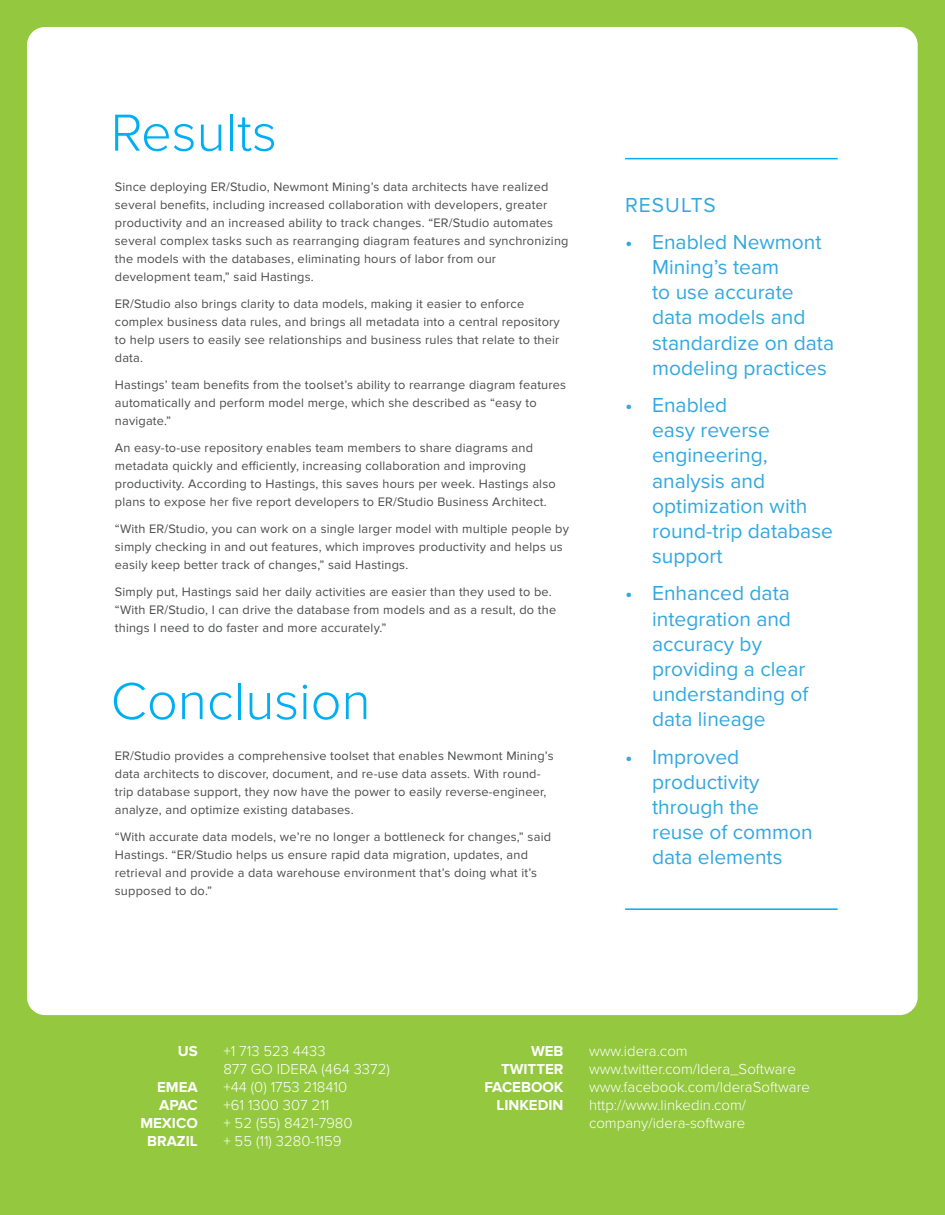
<style>
.page{position:relative;width:945px;height:1215px;background:#93c83f}
.page>*{position:absolute;margin:0;border:0;box-sizing:border-box;transform-origin:0 0}
.t1{font:300 54px "Proxima Nova";color:#00aef4}
.KeyHeads{font:21px/25.2px "Proxima Nova";color:#32a8df}
.KeyHeads-2{font:21px "Proxima Nova";letter-spacing:.05em;color:#32a8df}
.t2{font:300 15px "Proxima Nova";color:#fff}
.t3{font:700 15px "Proxima Nova";color:#fff}
.t4{font:12.75px/18px "Proxima Nova";letter-spacing:.015em;color:#4b4c4d}
</style>
<div class="page">
<div style="left:27px;top:27px;width:891px;height:988px;background:#fff;border-radius:18px"></div>
<hr style="left:625px;top:158px;width:213px;height:1px;background:#00aef4">
<hr style="left:625px;top:908px;width:213px;height:2px;background:#00aef4">
<p class="t1" style="left:111px;top:102px;width:168px">Results</p>
<p class="t4" style="left:115px;top:179px;width:455px">Since deploying ER/Studio, Newmont Mining’s data architects have realized several benefits, including increased collaboration with developers, greater productivity and an increased ability to track changes. “ER/Studio automates several complex tasks such as rearranging diagram features and synchronizing the models with the databases, eliminating hours of labor from our development team,” said Hastings.</p>
<p class="t4" style="left:115px;top:296px;width:446px">ER/Studio also brings clarity to data models, making it easier to enforce complex business data rules, and brings all metadata into a central repository to help users to easily see relationships and business rules that relate to their data.</p>
<p class="t4" style="left:115px;top:377px;width:453px">Hastings’ team benefits from the toolset’s ability to rearrange diagram features automatically and perform model merge, which she described as “easy to navigate.”</p>
<p class="t4" style="left:115px;top:440px;width:442px">An easy-to-use repository enables team members to share diagrams and metadata quickly and efficiently, increasing collaboration and improving productivity. According to Hastings, this saves hours per week. Hastings also plans to expose her five report developers to ER/Studio Business Architect.</p>
<p class="t4" style="left:115px;top:521px;width:456px">“With ER/Studio, you can work on a single larger model with multiple people by simply checking in and out features, which improves productivity and helps us easily keep better track of changes,” said Hastings.</p>
<p class="t4" style="left:115px;top:584px;width:443px">Simply put, Hastings said her daily activities are easier than they used to be. “With ER/Studio, I can drive the database from models and as a result, do the things I need to do faster and more accurately.”</p>
<p class="t1" style="left:111px;top:670px;width:262px">Conclusion</p>
<p class="t4" style="left:115px;top:747px;width:440px">ER/Studio provides a comprehensive toolset that enables Newmont Mining’s data architects to discover, document, and re-use data assets. With round&shy;trip database support, they now have the power to easily reverse-engineer, analyze, and optimize existing databases.</p>
<p class="t4" style="left:115px;top:828px;width:438px">“With accurate data models, we’re no longer a bottleneck for changes,” said Hastings. “ER/Studio helps us ensure rapid data migration, updates, and retrieval and provide a data warehouse environment that’s doing what it’s supposed to do.”</p>
<p class="KeyHeads-2" style="left:625px;top:193px;width:92px">RESULTS</p>
<p class="KeyHeads" style="left:652px;top:230px;width:183px;text-indent:-27px">• Enabled Newmont<br>Mining’s team<br>to use accurate data models and standardize on data modeling practices</p>
<p class="KeyHeads" style="left:652px;top:393px;width:182px;text-indent:-27px">• Enabled<br>easy reverse engineering, analysis and optimization with round-trip database support</p>
<p class="KeyHeads" style="left:652px;top:582px;width:158px;text-indent:-27px">• Enhanced data integration and accuracy by providing a clear understanding of data lineage</p>
<p class="KeyHeads" style="left:652px;top:745px;width:162px;text-indent:-27px">• Improved productivity through the reuse of common data elements</p>
<p class="t3" style="left:178px;top:1043px;width:21px">US</p>
<p class="t2" style="left:223px;top:1043px;width:104px">+1 713 523 4433</p>
<p class="t3" style="left:531px;top:1043px;width:34px">WEB</p>
<p class="t2" style="left:589px;top:1043px;width:100px">www.idera.com</p>
<p class="t2" style="left:223px;top:1061px;width:168px">877 GO IDERA (464 3372)</p>
<p class="t3" style="left:501px;top:1061px;width:64px">TWITTER</p>
<p class="t2" style="left:589px;top:1061px;width:208px">www.twitter.com/Idera_Software</p>
<p class="t3" style="left:157px;top:1079px;width:42px">EMEA</p>
<p class="t2" style="left:223px;top:1079px;width:126px">+44 (0) 1753 218410</p>
<p class="t3" style="left:484px;top:1079px;width:81px">FACEBOOK</p>
<p class="t2" style="left:589px;top:1079px;width:222px">www.facebook.com/IderaSoftware</p>
<p class="t3" style="left:159px;top:1097px;width:40px">APAC</p>
<p class="t2" style="left:223px;top:1097px;width:108px">+61 1300 307 211</p>
<p class="t3" style="left:497px;top:1097px;width:68px">LINKEDIN</p>
<p class="t2" style="left:589px;top:1097px;width:159px">http://www.linkedin.com/</p>
<p class="t3" style="left:140px;top:1115px;width:59px">MEXICO</p>
<p class="t2" style="left:223px;top:1115px;width:131px">+ 52 (55) 8421-7980</p>
<p class="t2" style="left:589px;top:1115px;width:158px">company/idera-software</p>
<p class="t3" style="left:147px;top:1133px;width:52px">BRAZIL</p>
<p class="t2" style="left:223px;top:1133px;width:120px">+ 55 (11) 3280-1159</p>
</div>
